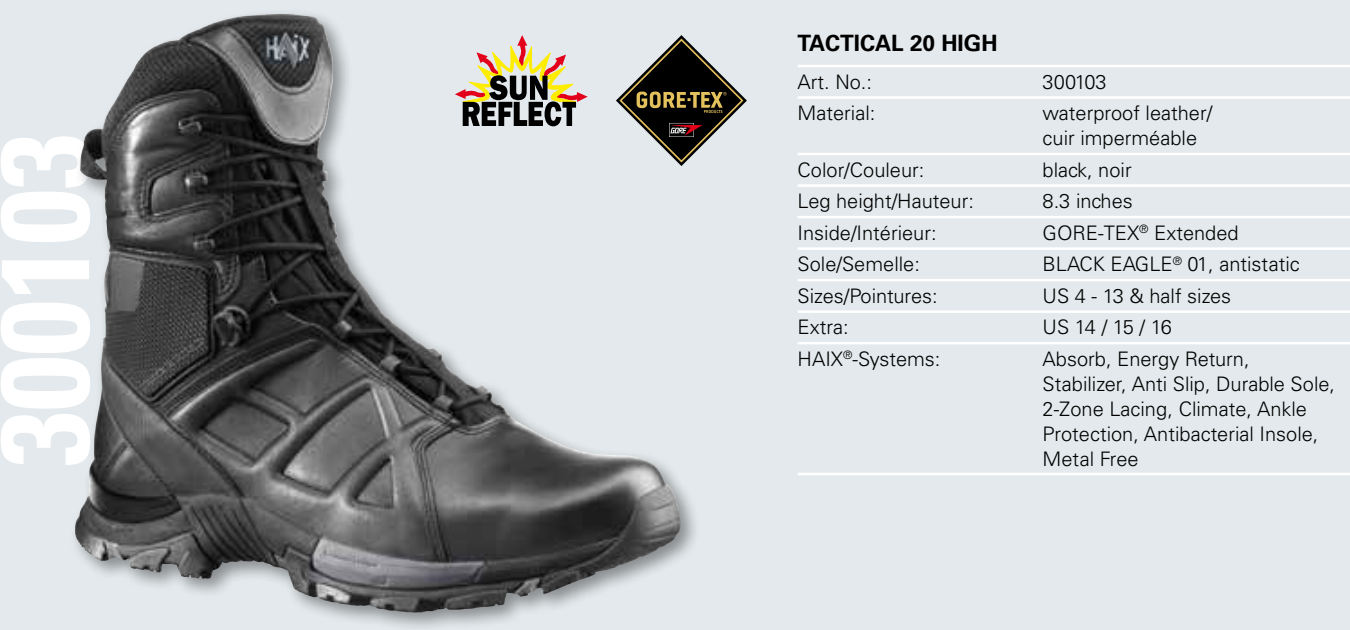
<style>
.page{position:relative;width:1350px;height:630px;background:#e3e9ec}
.page>*{position:absolute;margin:0;border:0;box-sizing:border-box;transform-origin:0 0}
.t1{font:700 condensed 125px "Univers LT Std";color:#fff}
.t2{font:700 22.5px "Univers LT Std";color:#000}
.t3{font:300 20px/25px "Univers LT Std";color:#000}
</style>
<div class="page">
<hr style="left:798px;top:65px;width:552px;height:2px;background:#fff">
<hr style="left:798px;top:96px;width:552px;height:3px;background:#fff">
<hr style="left:798px;top:153px;width:552px;height:2px;background:#fff">
<hr style="left:798px;top:184px;width:552px;height:3px;background:#fff">
<hr style="left:798px;top:216px;width:552px;height:2px;background:#fff">
<hr style="left:798px;top:247px;width:552px;height:3px;background:#fff">
<hr style="left:798px;top:279px;width:552px;height:2px;background:#fff">
<hr style="left:798px;top:310px;width:552px;height:3px;background:#fff">
<hr style="left:798px;top:342px;width:552px;height:2px;background:#fff">
<hr style="left:798px;top:473px;width:552px;height:2px;background:#fff">
<svg style="left:701px;top:54px;width:46px;height:93px"></svg>
<div style="left:69px;top:7px;width:632px;height:623px;background:#000;opacity:.4"></div>
<img style="left:75px;top:14px;width:262px;height:589px">
<h1 class="t1" style="left:-32px;top:467px;width:334px;rotate:-90deg">300103</h1>
<p class="t2" style="left:798px;top:30px;width:201px">TACTICAL 20 HIGH</p>
<p class="t3" style="left:798px;top:69px;width:76px">Art. No.:</p>
<p class="t3" style="left:1043px;top:69px;width:66px">300103</p>
<p class="t3" style="left:798px;top:100px;width:79px">Material:</p>
<p class="t3" style="left:1043px;top:100px;width:171px">waterproof leather/ cuir imperméable</p>
<p class="t3" style="left:798px;top:157px;width:128px">Color/Couleur:</p>
<p class="t3" style="left:1043px;top:157px;width:91px">black, noir</p>
<p class="t3" style="left:798px;top:189px;width:178px">Leg height/Hauteur:</p>
<p class="t3" style="left:1043px;top:189px;width:92px">8.3 inches</p>
<p class="t3" style="left:798px;top:220px;width:140px">Inside/Intérieur:</p>
<p class="t3" style="left:1043px;top:220px;width:197px">GORE-TEX<sup>®</sup> Extended</p>
<p class="t3" style="left:798px;top:252px;width:124px">Sole/Semelle:</p>
<p class="t3" style="left:1043px;top:252px;width:259px">BLACK EAGLE<sup>®</sup> 01, antistatic</p>
<p class="t3" style="left:798px;top:283px;width:142px">Sizes/Pointures:</p>
<p class="t3" style="left:1043px;top:283px;width:190px">US 4 - 13 &amp; half sizes</p>
<p class="t3" style="left:798px;top:315px;width:53px">Extra:</p>
<p class="t3" style="left:1043px;top:315px;width:131px">US 14 / 15 / 16</p>
<p class="t3" style="left:798px;top:346px;width:144px">HAIX<sup>®</sup>-Systems:</p>
<p class="t3" style="left:1043px;top:346px;width:294px">Absorb, Energy Return,<br>Stabilizer, Anti Slip, Durable Sole,<br>2-Zone Lacing, Climate, Ankle<br>Protection, Antibacterial Insole,<br>Metal Free</p>
</div>
